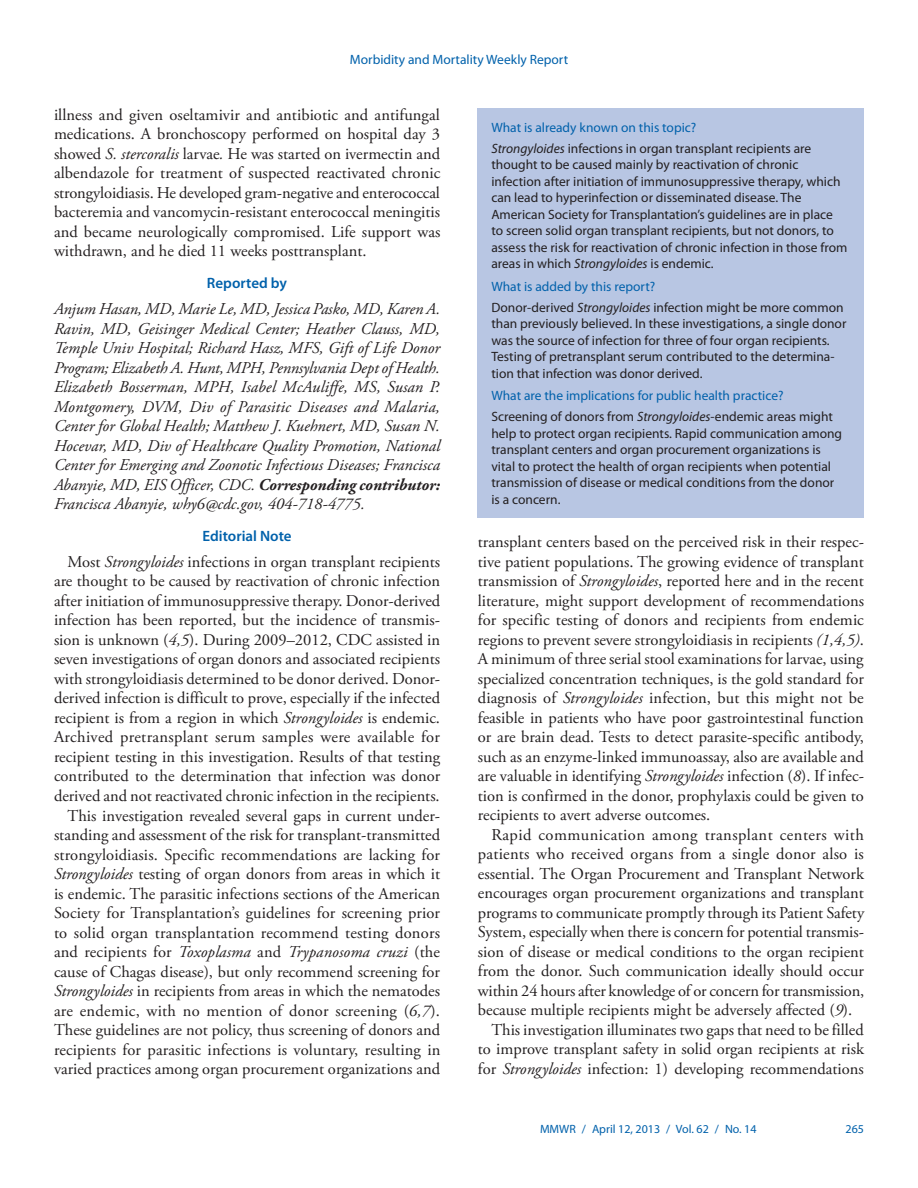
<style>
.page{position:relative;width:918px;height:1188px;background:#fff}
.page>*{position:absolute;margin:0;border:0;box-sizing:border-box;transform-origin:0 0}
.body_copy{font:16.5px/19.5px "Adobe Garamond Pro";color:#231f20;text-align:justify}
.reported_by_text{font:italic 16.5px/19.5px "Adobe Garamond Pro";color:#231f20;text-align:justify}
.headline3{font:600 15px "Myriad Pro";color:#0161ab}
.fb_answer{font:13.5px/16.5px "Myriad Pro";color:#231f20}
.fb_question{font:13.5px "Myriad Pro";color:#0161ab}
.t1{font:12px "Myriad Pro";color:#0161ab}
.s1{font-style:italic}
.s2{font-weight:700}
</style>
<div class="page">
<div style="left:478px;top:108px;width:386px;height:409px;background:#b8c6e3"></div>
<p class="fb_question" style="left:350px;top:51px;width:220px">Morbidity and Mortality Weekly Report</p>
<p class="body_copy" style="left:54px;top:106px;width:388px">illness and given oseltamivir and antibiotic and antifungal medications. A bronchoscopy performed on hospital day 3 showed <span class="s1">S. stercoralis</span> larvae<span class="s1">.</span> He was started on ivermectin and albendazole for treatment of suspected reactivated chronic strongyloidiasis. He developed gram-negative and enterococcal bacteremia and vancomycin-resistant enterococcal meningitis and became neurologically compromised. Life support was withdrawn, and he died 11 weeks posttransplant.</p>
<p class="headline3" style="left:207px;top:273px;width:82px">Reported by</p>
<p class="reported_by_text" style="left:54px;top:300px;width:388px">Anjum Hasan, MD, Marie Le, MD, Jessica Pasko, MD, Karen A.<br>Ravin, MD, Geisinger Medical Center; Heather Clauss, MD, Temple Univ Hospital; Richard Hasz, MFS, Gift of Life Donor Program; Elizabeth A. Hunt, MPH, Pennsylvania Dept of Health.<br>Elizabeth Bosserman, MPH, Isabel McAuliffe, MS, Susan P.<br>Montgomery, DVM, Div of Parasitic Diseases and Malaria, Center for Global Health; Matthew J. Kuehnert, MD, Susan N.<br>Hocevar, MD, Div of Healthcare Quality Promotion, National Center for Emerging and Zoonotic Infectious Diseases; Francisca Abanyie, MD, EIS Officer, CDC. <span class="s2">Corresponding contributor:<br></span>Francisca Abanyie, why6@cdc.gov, 404-718-4775.</p>
<p class="headline3" style="left:202px;top:526px;width:91px">Editorial Note</p>
<p class="body_copy" style="left:54px;top:553px;width:388px;text-indent:13px">Most <span class="s1">Strongyloides</span> infections in organ transplant recipients are thought to be caused by reactivation of chronic infection after initiation of immunosuppressive therapy. Donor-derived infection has been reported, but the incidence of transmis&shy;sion is unknown (<span class="s1">4,5</span>). During 2009–2012, CDC assisted in seven investigations of organ donors and associated recipients with strongyloidiasis determined to be donor derived. Donor&shy;derived infection is difficult to prove, especially if the infected recipient is from a region in which <span class="s1">Strongyloides</span> is endemic.<br>Archived pretransplant serum samples were available for recipient testing in this investigation. Results of that testing contributed to the determination that infection was donor derived and not reactivated chronic infection in the recipients.</p>
<p class="body_copy" style="left:54px;top:806px;width:388px;text-indent:13px">This investigation revealed several gaps in current under&shy;standing and assessment of the risk for transplant-transmitted strongyloidiasis. Specific recommendations are lacking for <span class="s1">Strongyloides</span> testing of organ donors from areas in which it is endemic. The parasitic infections sections of the American Society for Transplantation’s guidelines for screening prior to solid organ transplantation recommend testing donors and recipients for <span class="s1">Toxoplasma</span> and <span class="s1">Trypanosoma cruzi</span> (the cause of Chagas disease), but only recommend screening for <span class="s1">Strongyloides</span> in recipients from areas in which the nematodes are endemic, with no mention of donor screening (<span class="s1">6,7</span>).<br>These guidelines are not policy, thus screening of donors and recipients for parasitic infections is voluntary, resulting in varied practices among organ procurement organizations and</p>
<p class="fb_question" style="left:491px;top:119px;width:206px">What is already known on this topic?</p>
<p class="fb_answer" style="left:491px;top:140px;width:357px"><span class="s1">Strongyloides</span> infections in organ transplant recipients are thought to be caused mainly by reactivation of chronic infection after initiation of immunosuppressive therapy, which can lead to hyperinfection or disseminated disease. The American Society for Transplantation’s guidelines are in place to screen solid organ transplant recipients, but not donors, to assess the risk for reactivation of chronic infection in those from areas in which <span class="s1">Strongyloides</span> is endemic.</p>
<p class="fb_question" style="left:491px;top:278px;width:165px">What is added by this report?</p>
<p class="fb_answer" style="left:491px;top:299px;width:357px">Donor-derived <span class="s1">Strongyloides</span> infection might be more common than previously believed. In these investigations, a single donor was the source of infection for three of four organ recipients.<br>Testing of pretransplant serum contributed to the determina&shy;tion that infection was donor derived.</p>
<p class="fb_question" style="left:491px;top:387px;width:294px">What are the implications for public health practice?</p>
<p class="fb_answer" style="left:491px;top:408px;width:352px">Screening of donors from <span class="s1">Strongyloides</span>-endemic areas might help to protect organ recipients. Rapid communication among transplant centers and organ procurement organizations is vital to protect the health of organ recipients when potential transmission of disease or medical conditions from the donor is a concern.</p>
<p class="body_copy" style="left:478px;top:533px;width:388px">transplant centers based on the perceived risk in their respec&shy;tive patient populations. The growing evidence of transplant transmission of <span class="s1">Strongyloides</span>, reported here and in the recent literature, might support development of recommendations for specific testing of donors and recipients from endemic regions to prevent severe strongyloidiasis in recipients <span class="s1">(1,4,5)</span>.<br>A minimum of three serial stool examinations for larvae, using specialized concentration techniques, is the gold standard for diagnosis of <span class="s1">Strongyloides</span> infection, but this might not be feasible in patients who have poor gastrointestinal function or are brain dead. Tests to detect parasite-specific antibody, such as an enzyme-linked immunoassay, also are available and are valuable in identifying <span class="s1">Strongyloides</span> infection (<span class="s1">8</span>). If infec&shy;tion is confirmed in the donor, prophylaxis could be given to recipients to avert adverse outcomes.</p>
<p class="body_copy" style="left:478px;top:825px;width:388px;text-indent:13px">Rapid communication among transplant centers with patients who received organs from a single donor also is essential. The Organ Procurement and Transplant Network encourages organ procurement organizations and transplant programs to communicate promptly through its Patient Safety System, especially when there is concern for potential transmis&shy;sion of disease or medical conditions to the organ recipient from the donor. Such communication ideally should occur within 24 hours after knowledge of or concern for transmission, because multiple recipients might be adversely affected (<span class="s1">9</span>).</p>
<p class="body_copy" style="left:478px;top:1020px;width:388px;text-indent:13px">This investigation illuminates two gaps that need to be filled to improve transplant safety in solid organ recipients at risk for <span class="s1">Strongyloides</span> infection: 1) developing recommendations</p>
<p class="t1" style="left:540px;top:1121px;width:218px">MMWR / April 12, 2013 / Vol. 62 / No. 14</p>
<p class="t1" style="left:846px;top:1121px;width:20px">265</p>
</div>
